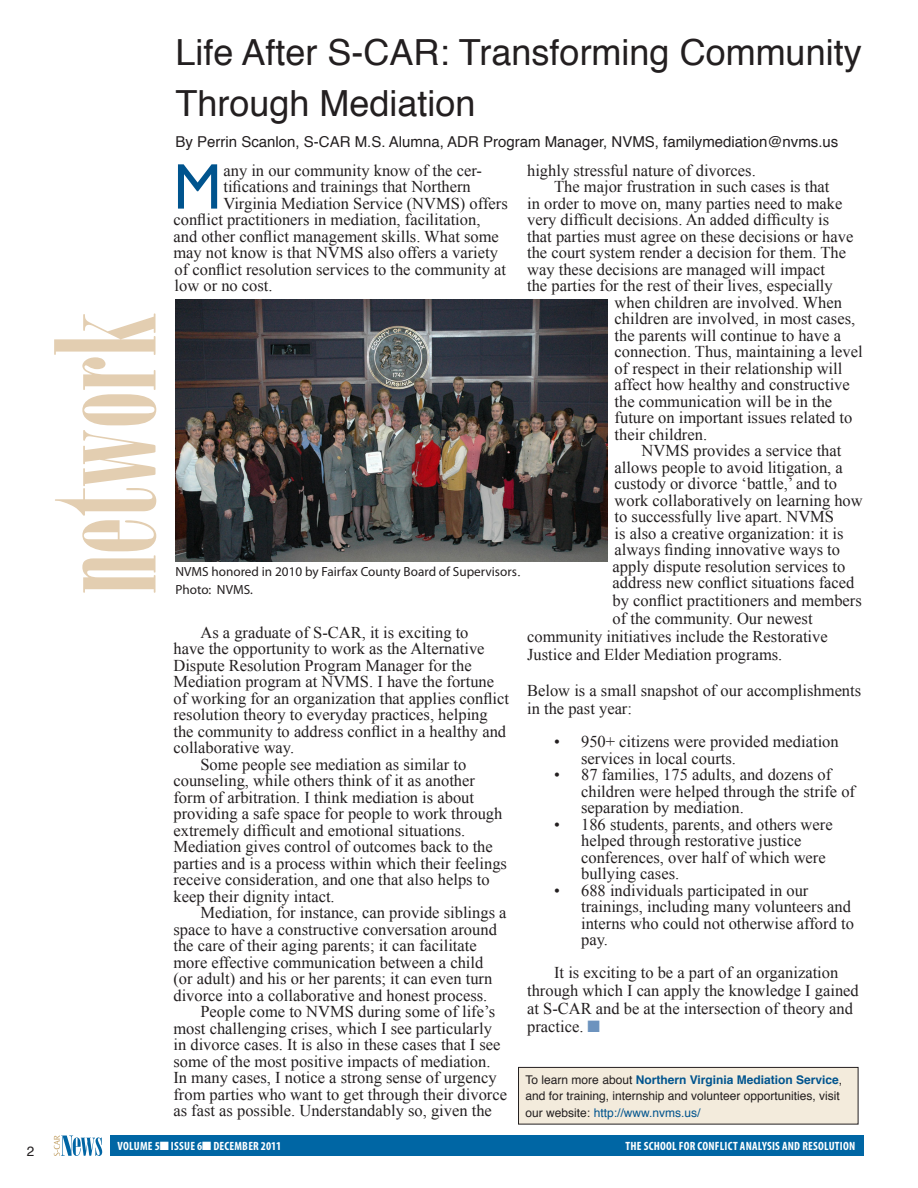
<style>
.page{position:relative;width:918px;height:1188px;background:#fff}
.page>*{position:absolute;margin:0;border:0;box-sizing:border-box;transform-origin:0 0}
.Section_head{font:138px "Onyx";color:#e3ceb1}
.Body_Drop_Cap{font:64.95px "Gill Sans";color:#00548e;scale:.95 1}
.Headline{font:36px/51px "Helvetica";color:#231f20}
.Body_Drop_Cap-2{font:16.5px/16.5px "Times New Roman";color:#231f20}
.Author{font:15px "Helvetica";color:#231f20}
.t1{font:13.5px "Helvetica";color:#231f20}
.t2{font:13.2px/18px "Myriad Pro";color:#231f20}
.t3{font:12px/16.8px "Helvetica";color:#231f20}
.Folio{font:700 condensed 12px "Myriad Pro";letter-spacing:.02em;color:#fff}
.s1{color:#6d93be}
.s2{font-family:"Times New Roman";font-size:16.5px}
.s3{font-weight:700;color:#00548e}
.s4{color:#00548e}
</style>
<div class="page">
<div style="left:111px;top:1135px;width:753px;height:21px;background:#0066a4"></div>
<svg style="left:54px;top:1135px;width:48px;height:21px"></svg>
<img style="left:176px;top:300px;width:432px;height:262px">
<div style="left:519px;top:1067px;width:339px;height:57px;background:#f3ebdc"></div>
<div style="left:518px;top:1067px;width:340px;height:57px;border:1px solid #231f20"></div>
<p class="t1" style="left:27px;top:1140px;width:9px">2</p>
<p class="Section_head" style="left:27px;top:594px;width:283px;rotate:-90deg">network</p>
<p class="Headline" style="left:176px;top:28px;width:688px">Life After S-CAR: Transforming Community<br>Through Mediation</p>
<p class="Author" style="left:176px;top:130px;width:664px">By Perrin Scanlon, S-CAR M.S. Alumna, ADR Program Manager, NVMS, familymediation@nvms.us</p>
<p class="Body_Drop_Cap" style="left:173px;top:148px;width:52px">M</p>
<p class="Body_Drop_Cap-2" style="left:223px;top:162px;width:260px">any in our community know of the cer-</p>
<p class="Body_Drop_Cap-2" style="left:527px;top:162px;width:230px">highly stressful nature of divorces.</p>
<p class="Body_Drop_Cap-2" style="left:554px;top:178px;width:277px">The major frustration in such cases is that</p>
<p class="Body_Drop_Cap-2" style="left:527px;top:195px;width:317px">in order to move on, many parties need to make</p>
<p class="Body_Drop_Cap-2" style="left:527px;top:211px;width:304px">very difficult decisions. An added difficulty is</p>
<p class="Body_Drop_Cap-2" style="left:527px;top:228px;width:328px">that parties must agree on these decisions or have</p>
<p class="Body_Drop_Cap-2" style="left:527px;top:244px;width:321px">the court system render a decision for them. The</p>
<p class="Body_Drop_Cap-2" style="left:527px;top:261px;width:299px">way these decisions are managed will impact</p>
<p class="Body_Drop_Cap-2" style="left:527px;top:277px;width:307px">the parties for the rest of their lives, especially</p>
<p class="Body_Drop_Cap-2" style="left:615px;top:294px;width:229px">when children are involved. When</p>
<p class="Body_Drop_Cap-2" style="left:615px;top:310px;width:242px">children are involved, in most cases,</p>
<p class="Body_Drop_Cap-2" style="left:615px;top:327px;width:228px">the parents will continue to have a</p>
<p class="Body_Drop_Cap-2" style="left:615px;top:343px;width:250px">connection. Thus, maintaining a level</p>
<p class="Body_Drop_Cap-2" style="left:615px;top:360px;width:229px">of respect in their relationship will</p>
<p class="Body_Drop_Cap-2" style="left:615px;top:376px;width:237px">affect how healthy and constructive</p>
<p class="Body_Drop_Cap-2" style="left:615px;top:393px;width:219px">the communication will be in the</p>
<p class="Body_Drop_Cap-2" style="left:615px;top:409px;width:239px">future on important issues related to</p>
<p class="Body_Drop_Cap-2" style="left:615px;top:426px;width:94px">their children.</p>
<p class="Body_Drop_Cap-2" style="left:613px;top:442px;width:252px;text-indent:29px">NVMS provides a service that allows people to avoid litigation, a custody or divorce ‘battle,’ and to work collaboratively on learning how to successfully live apart. NVMS<br>is also a creative organization: it is always finding innovative ways to apply dispute resolution services to address new conflict situations faced</p>
<p class="Body_Drop_Cap-2" style="left:613px;top:592px;width:251px">by conflict practitioners and members</p>
<p class="Body_Drop_Cap-2" style="left:613px;top:610px;width:202px">of the community. Our newest</p>
<p class="Body_Drop_Cap-2" style="left:527px;top:628px;width:302px">community initiatives include the Restorative</p>
<p class="Body_Drop_Cap-2" style="left:527px;top:646px;width:257px">Justice and Elder Mediation programs.</p>
<p class="Body_Drop_Cap-2" style="left:527px;top:681px;width:336px;line-height:18px">Below is a small snapshot of our accomplishments in the past year:</p>
<p class="Body_Drop_Cap-2" style="left:581px;top:733px;width:259px;text-indent:-27px">• 950+ citizens were provided mediation services in local courts.</p>
<p class="Body_Drop_Cap-2" style="left:581px;top:766px;width:276px;text-indent:-27px">• 87 families, 175 adults, and dozens of children were helped through the strife of separation by mediation.</p>
<p class="Body_Drop_Cap-2" style="left:581px;top:816px;width:253px;text-indent:-27px">• 186 students, parents, and others were helped through restorative justice conferences, over half of which were bullying cases.</p>
<p class="Body_Drop_Cap-2" style="left:581px;top:882px;width:274px;text-indent:-27px">• 688 individuals participated in our trainings, including many volunteers and interns who could not otherwise afford to pay.</p>
<p class="Body_Drop_Cap-2" style="left:527px;top:963px;width:333px;line-height:18px;text-indent:27px">It is exciting to be a part of an organization through which I can apply the knowledge I gained at S-CAR and be at the intersection of theory and practice. <span class="s1">■</span></p>
<p class="Body_Drop_Cap-2" style="left:223px;top:178px;width:249px">tifications and trainings that Northern</p>
<p class="Body_Drop_Cap-2" style="left:223px;top:195px;width:286px">Virginia Mediation Service (NVMS) offers</p>
<p class="Body_Drop_Cap-2" style="left:173px;top:211px;width:309px">conflict practitioners in mediation, facilitation,</p>
<p class="Body_Drop_Cap-2" style="left:173px;top:228px;width:327px">and other conflict management skills. What some</p>
<p class="Body_Drop_Cap-2" style="left:173px;top:244px;width:326px">may not know is that NVMS also offers a variety</p>
<p class="Body_Drop_Cap-2" style="left:175px;top:261px;width:333px">of conflict resolution services to the community at</p>
<p class="Body_Drop_Cap-2" style="left:175px;top:277px;width:100px">low or no cost.</p>
<p class="t2" style="left:176px;top:562px;width:347px">NVMS honored in 2010 by Fairfax County Board of Supervisors<span class="s2">.<br></span>Photo: NVMS.</p>
<p class="Body_Drop_Cap-2" style="left:173px;top:624px;width:337px;text-indent:27px">As a graduate of S-CAR, it is exciting to<br>have the opportunity to work as the Alternative Dispute Resolution Program Manager for the Mediation program at NVMS. I have the fortune of working for an organization that applies conflict resolution theory to everyday practices, helping the community to address conflict in a healthy and collaborative way.</p>
<p class="Body_Drop_Cap-2" style="left:173px;top:756px;width:335px;text-indent:27px">Some people see mediation as similar to counseling, while others think of it as another form of arbitration. I think mediation is about providing a safe space for people to work through extremely difficult and emotional situations.<br>Mediation gives control of outcomes back to the parties and is a process within which their feelings receive consideration, and one that also helps to keep their dignity intact.</p>
<p class="Body_Drop_Cap-2" style="left:173px;top:904px;width:335px;text-indent:27px">Mediation, for instance, can provide siblings a space to have a constructive conversation around the care of their aging parents; it can facilitate more effective communication between a child (or adult) and his or her parents; it can even turn divorce into a collaborative and honest process.</p>
<p class="Body_Drop_Cap-2" style="left:173px;top:1003px;width:335px;text-indent:27px">People come to NVMS during some of life’s most challenging crises, which I see particularly in divorce cases. It is also in these cases that I see some of the most positive impacts of mediation.<br>In many cases, I notice a strong sense of urgency from parties who want to get through their divorce as fast as possible. Understandably so, given the</p>
<p class="t3" style="left:526px;top:1071px;width:318px">To learn more about <span class="s3">Northern Virginia Mediation Service</span>, and for training, internship and volunteer opportunities, visit our website: <span class="s4">http://www.nvms.us/</span></p>
<p class="Folio" style="left:118px;top:1139px;width:165px">VOLUME 5■ ISSUE 6■ DECEMBER 2011</p>
<p class="Folio" style="left:625px;top:1139px;width:231px">THE SCHOOL FOR CONFLICT ANALYSIS AND RESOLUTION</p>
</div>
